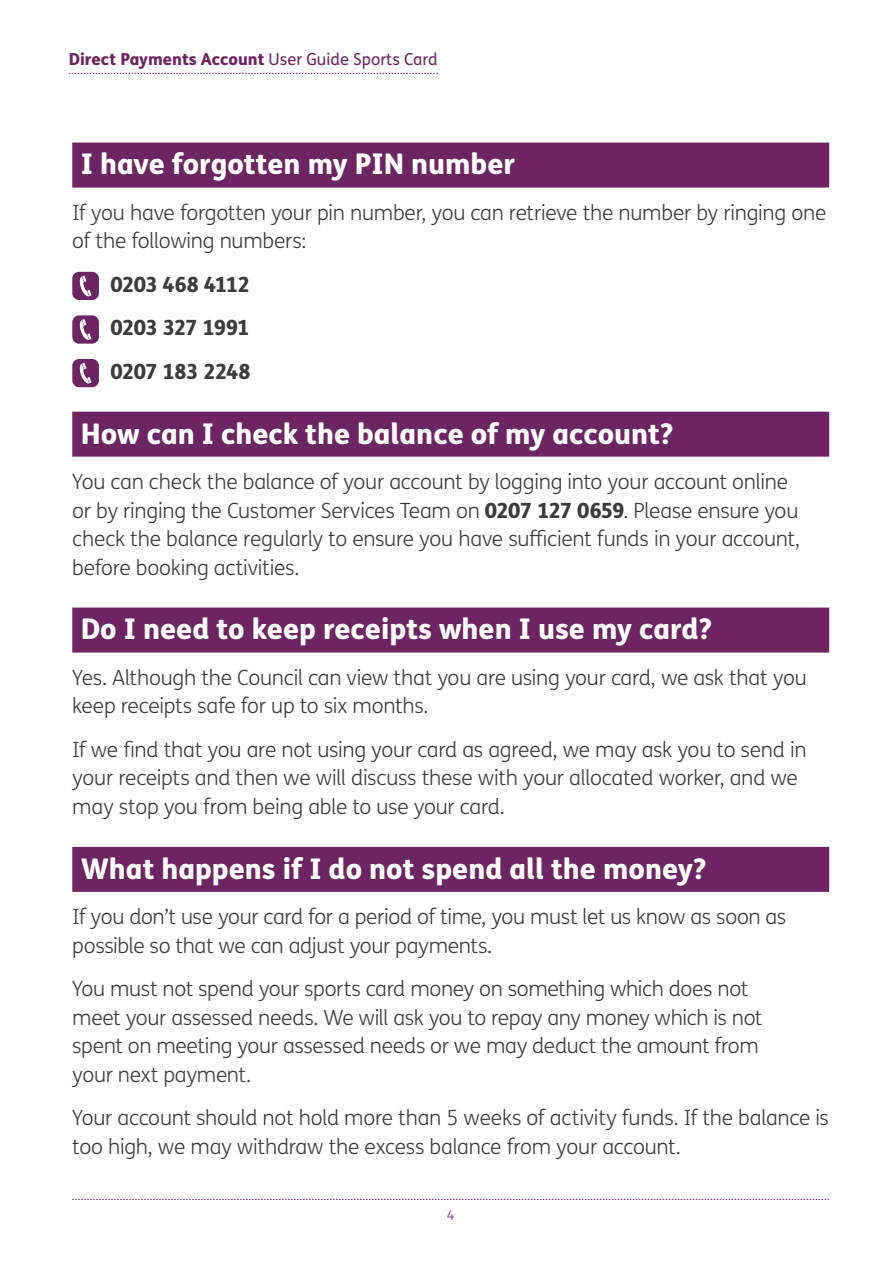
<style>
.page{position:relative;width:893px;height:1263px;background:#fff}
.page>*{position:absolute;margin:0;border:0;box-sizing:border-box;transform-origin:0 0}
.Page_Title{font:800 28.5px "FS Me Pro";color:#fff}
.Body_Text{font:300 21px/28.5px "FS Me Pro";letter-spacing:-.015em;color:#3c3c3b}
.Body_Text-2{font:800 21px "FS Me Pro";letter-spacing:-.04em;color:#3c3c3b}
.t1{font:800 16.5px "FS Me Pro";color:#6d2463}
.t2{font:300 13.5px "FS Me Pro";color:#6d2463}
.s1{font-weight:400}
.s2{font-weight:800}
</style>
<div class="page">
<svg style="left:72px;top:1199px;width:757px;height:1px"></svg>
<svg style="left:69px;top:73px;width:369px;height:1px"></svg>
<div style="left:72px;top:143px;width:757px;height:45px;background:#6d2463"></div>
<div style="left:72px;top:412px;width:757px;height:45px;background:#6d2463"></div>
<div style="left:72px;top:607px;width:757px;height:45px;background:#6d2463"></div>
<div style="left:72px;top:847px;width:757px;height:45px;background:#6d2463"></div>
<div style="left:72px;top:272px;width:27px;height:28px;background:#6d2463;border-radius:7px"></div>
<svg style="left:79px;top:275px;width:12px;height:22px"></svg>
<div style="left:72px;top:315px;width:27px;height:29px;background:#6d2463;border-radius:7px"></div>
<svg style="left:79px;top:319px;width:12px;height:21px"></svg>
<div style="left:72px;top:359px;width:27px;height:28px;background:#6d2463;border-radius:7px"></div>
<svg style="left:79px;top:363px;width:12px;height:21px"></svg>
<p class="t1" style="left:69px;top:46px;width:370px">Direct Payments Account <span class="s1">User Guide Sports Card</span></p>
<p class="Page_Title" style="left:81px;top:142px;width:436px">I have forgotten my PIN number</p>
<p class="Body_Text" style="left:72px;top:198px;width:756px">If you have forgotten your pin number, you can retrieve the number by ringing one of the following numbers:</p>
<p class="Body_Text-2" style="left:111px;top:268px;width:141px">0203 468 4112</p>
<p class="Body_Text-2" style="left:111px;top:311px;width:141px">0203 327 1991</p>
<p class="Body_Text-2" style="left:111px;top:354px;width:142px">0207 183 2248</p>
<p class="Page_Title" style="left:81px;top:411px;width:594px">How can I check the balance of my account?</p>
<p class="Body_Text" style="left:72px;top:467px;width:729px">You can check the balance of your account by logging into your account online or by ringing the Customer Services Team on <span class="s2">0207 127 0659</span>. Please ensure you check the balance regularly to ensure you have sufficient funds in your account, before booking activities.</p>
<p class="Page_Title" style="left:81px;top:607px;width:632px">Do I need to keep receipts when I use my card?</p>
<p class="Body_Text" style="left:72px;top:663px;width:736px">Yes. Although the Council can view that you are using your card, we ask that you keep receipts safe for up to six months.</p>
<p class="Body_Text" style="left:72px;top:735px;width:736px">If we find that you are not using your card as agreed, we may ask you to send in your receipts and then we will discuss these with your allocated worker, and we may stop you from being able to use your card.</p>
<p class="Page_Title" style="left:81px;top:846px;width:627px">What happens if I do not spend all the money?</p>
<p class="Body_Text" style="left:72px;top:902px;width:716px">If you don’t use your card for a period of time, you must let us know as soon as possible so that we can adjust your payments.</p>
<p class="Body_Text" style="left:72px;top:974px;width:692px">You must not spend your sports card money on something which does not meet your assessed needs. We will ask you to repay any money which is not spent on meeting your assessed needs or we may deduct the amount from your next payment.</p>
<p class="Body_Text" style="left:72px;top:1103px;width:758px">Your account should not hold more than 5 weeks of activity funds. If the balance is too high, we may withdraw the excess balance from your account.</p>
<p class="t2" style="left:447px;top:1206px;width:9px">4</p>
</div>
